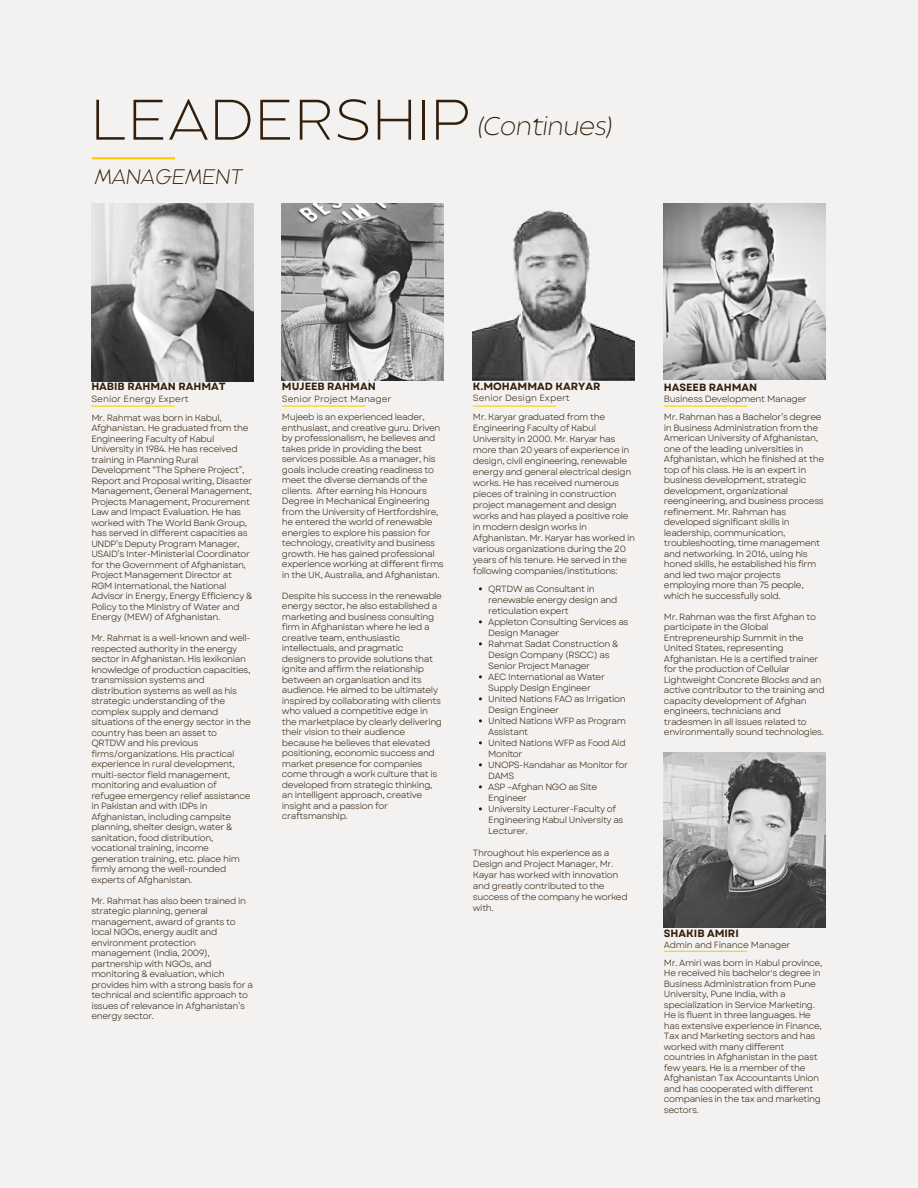
<style>
.page{position:relative;width:918px;height:1188px;background:#f4f2f0}
.page>*{position:absolute;margin:0;border:0;box-sizing:border-box;transform-origin:0 0}
.t1{font:200 57px "Balgin";letter-spacing:.035em;color:#321e0a}
.t2{font:italic 200 25.5px "Balgin";color:#321e0a}
.t3{font:italic 200 21px "Balgin";color:#321e0a}
.t4{font:700 10.5px "Garet";color:#321e0a}
.t5{font:9px/10.5px "Garet";letter-spacing:-.04em;color:#321e0a}
.t6{font:9px "Garet";color:#321e0a}
</style>
<div class="page">
<hr style="left:92px;top:157px;width:83px;height:2px;background:#fc0">
<img style="left:91px;top:204px;width:162px;height:178px">
<img style="left:282px;top:204px;width:162px;height:177px">
<img style="left:473px;top:210px;width:162px;height:171px">
<img style="left:664px;top:204px;width:162px;height:175px">
<img style="left:664px;top:752px;width:162px;height:176px">
<hr style="left:91px;top:406px;width:84px;height:1px;background:#fc0">
<hr style="left:282px;top:406px;width:83px;height:1px;background:#fc0">
<hr style="left:473px;top:406px;width:83px;height:1px;background:#fc0">
<hr style="left:664px;top:406px;width:83px;height:1px;background:#fc0">
<hr style="left:664px;top:951px;width:83px;height:1px;background:#fc0">
<h1 class="t1" style="left:92px;top:97px;width:380px">LEADERSHIP</h1>
<h2 class="t2" style="left:479px;top:116px;width:135px">(Continues)</h2>
<h3 class="t3" style="left:96px;top:169px;width:149px">MANAGEMENT</h3>
<p class="t4" style="left:91px;top:379px;width:136px">HABIB RAHMAN RAHMAT</p>
<p class="t5" style="left:91px;top:412px;width:162px">Mr. Rahmat was born in Kabul, Afghanistan. He graduated from the Engineering Faculty of Kabul University in 1984. He has received training in Planning Rural Development “The Sphere Project”, Report and Proposal writing, Disaster Management, General Management, Projects Management, Procurement Law and Impact Evaluation. He has worked with The World Bank Group, has served in different capacities as UNDP’s Deputy Program Manager, USAID’s Inter-Ministerial Coordinator for the Government of Afghanistan, Project Management Director at RGM International, the National Advisor in Energy, Energy Efficiency &amp; Policy to the Ministry of Water and Energy (MEW) of Afghanistan.</p>
<p class="t5" style="left:91px;top:633px;width:161px">Mr. Rahmat is a well-known and well&shy;respected authority in the energy sector in Afghanistan. His lexikonian knowledge of production capacities, transmission systems and distribution systems as well as his strategic understanding of the complex supply and demand situations of the energy sector in the country has been an asset to<br>QRTDW and his previous firms/organizations. His practical experience in rural development, multi-sector field management, monitoring and evaluation of refugee emergency relief assistance in Pakistan and with IDPs in<br>Afghanistan, including campsite planning, shelter design, water &amp; sanitation, food distribution, vocational training, income generation training, etc. place him firmly among the well-rounded experts of Afghanistan.</p>
<p class="t5" style="left:91px;top:895px;width:163px">Mr. Rahmat has also been trained in strategic planning, general management, award of grants to local NGOs, energy audit and environment protection management (India, 2009), partnership with NGOs, and monitoring &amp; evaluation, which provides him with a strong basis for a technical and scientific approach to issues of relevance in Afghanistan’s energy sector.</p>
<p class="t6" style="left:91px;top:392px;width:99px">Senior Energy Expert</p>
<p class="t4" style="left:282px;top:379px;width:95px">MUJEEB RAHMAN</p>
<p class="t5" style="left:282px;top:412px;width:163px">Mujeeb is an experienced leader, enthusiast, and creative guru. Driven by professionalism, he believes and takes pride in providing the best services possible. As a manager, his goals include creating readiness to meet the diverse demands of the clients. After earning his Honours Degree in Mechanical Engineering from the University of Hertfordshire, he entered the world of renewable energies to explore his passion for technology, creativity and business growth. He has gained professional experience working at different firms in the UK, Australia, and Afghanistan.</p>
<p class="t5" style="left:282px;top:590px;width:162px">Despite his success in the renewable energy sector, he also established a marketing and business consulting firm in Afghanistan where he led a creative team, enthusiastic intellectuals, and pragmatic designers to provide solutions that ignite and affirm the relationship between an organisation and its audience. He aimed to be ultimately inspired by collaborating with clients who valued a competitive edge in the marketplace by clearly delivering their vision to their audience because he believes that elevated positioning, economic success and market presence for companies come through a work culture that is developed from strategic thinking, an intelligent approach, creative insight and a passion for craftsmanship.</p>
<p class="t6" style="left:282px;top:392px;width:111px">Senior Project Manager</p>
<p class="t4" style="left:473px;top:379px;width:129px">K.MOHAMMAD KARYAR</p>
<p class="t6" style="left:473px;top:391px;width:98px">Senior Design Expert</p>
<p class="t5" style="left:473px;top:411px;width:164px;line-height:10.9px">Mr. Karyar graduated from the Engineering Faculty of Kabul University in 2000. Mr. Karyar has more than 20 years of experience in design, civil engineering, renewable energy and general electrical design works. He has received numerous pieces of training in construction project management and design works and has played a positive role in modern design works in Afghanistan. Mr. Karyar has worked in various organizations during the 20 years of his tenure. He served in the following companies/institutions:</p>
<p class="t5" style="left:488px;top:583px;width:142px;line-height:10.9px">QRTDW as Consultant in renewable energy design and reticulation expert<br>Appleton Consulting Services as<br>Design Manager<br>Rahmat Sadat Construction &amp;<br>Design Company (RSCC) as<br>Senior Project Manager<br>AEC International as Water<br>Supply Design Engineer<br>United Nations FAO as Irrigation<br>Design Engineer<br>United Nations WFP as Program<br>Assistant<br>United Nations WFP as Food Aid<br>Monitor<br>UNOPS-Kandahar as Monitor for<br>DAMS<br>ASP –Afghan NGO as Site<br>Engineer<br>University Lecturer-Faculty of<br>Engineering Kabul University as<br>Lecturer.</p>
<p class="t5" style="left:473px;top:847px;width:156px;line-height:10.9px">Throughout his experience as a<br>Design and Project Manager, Mr.<br>Kayar has worked with innovation and greatly contributed to the success of the company he worked with.</p>
<p class="t4" style="left:664px;top:380px;width:95px">HASEEB RAHMAN</p>
<p class="t5" style="left:664px;top:412px;width:162px">Mr. Rahman has a Bachelor’s degree in Business Administration from the American University of Afghanistan, one of the leading universities in Afghanistan, which he finished at the top of his class. He is an expert in business development, strategic development, organizational reengineering, and business process refinement. Mr. Rahman has developed significant skills in leadership, communication, troubleshooting, time management and networking. In 2016, using his honed skills, he established his firm and led two major projects employing more than 75 people, which he successfully sold.</p>
<p class="t5" style="left:664px;top:611px;width:162px">Mr. Rahman was the first Afghan to participate in the Global Entrepreneurship Summit in the United States, representing Afghanistan. He is a certified trainer for the production of Cellular Lightweight Concrete Blocks and an active contributor to the training and capacity development of Afghan engineers, technicians and tradesmen in all issues related to environmentally sound technologies.</p>
<p class="t5" style="left:664px;top:394px;width:144px">Business Development Manager</p>
<p class="t4" style="left:664px;top:926px;width:76px">SHAKIB AMIRI</p>
<p class="t5" style="left:664px;top:958px;width:160px">Mr. Amiri was born in Kabul province,<br>He received his bachelor's degree in<br>Business Administration from Pune<br>University, Pune India, with a specialization in Service Marketing.<br>He is fluent in three languages. He has extensive experience in Finance,<br>Tax and Marketing sectors and has worked with many different countries in Afghanistan in the past few years. He is a member of the<br>Afghanistan Tax Accountants Union and has cooperated with different companies in the tax and marketing sectors.</p>
<p class="t5" style="left:664px;top:940px;width:128px">Admin and Finance Manager</p>
</div>
